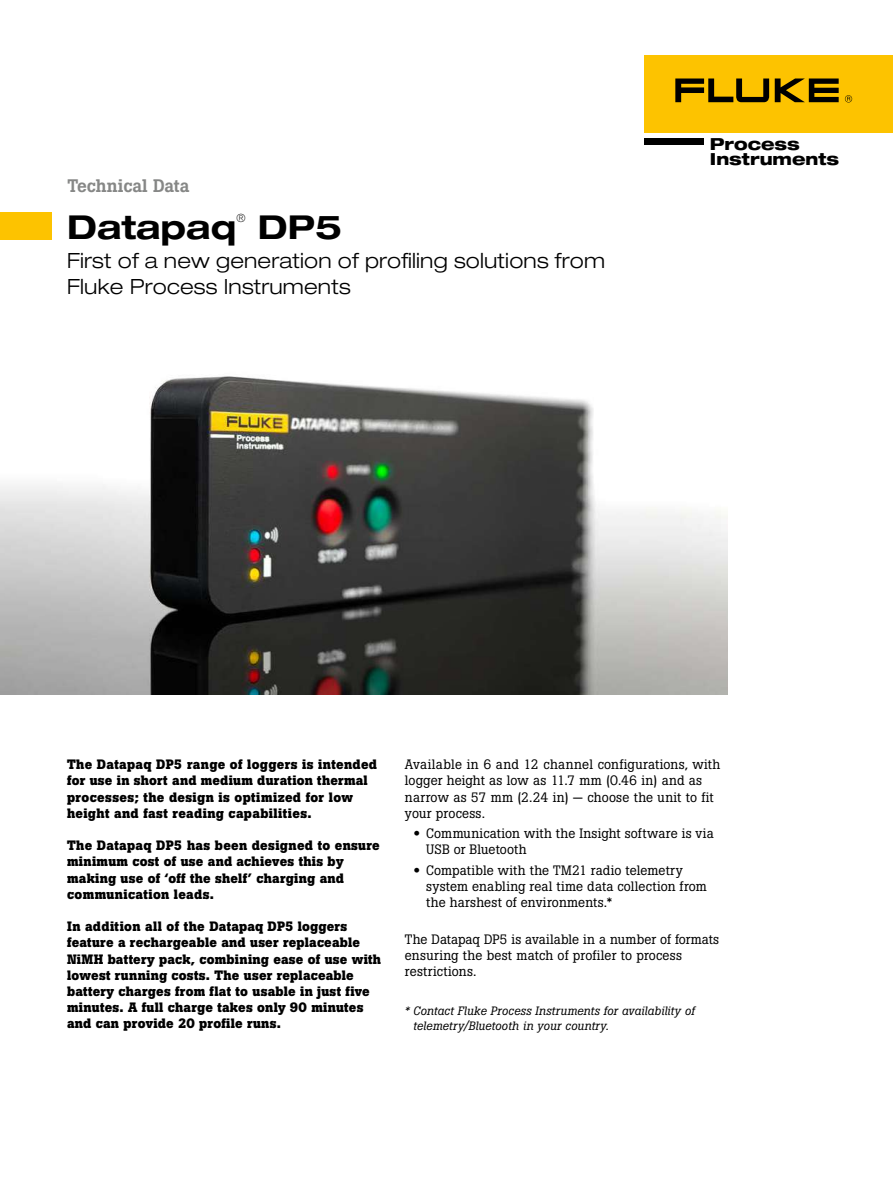
<style>
.page{position:relative;width:893px;height:1188px;background:#fff}
.page>*{position:absolute;margin:0;border:0;box-sizing:border-box;transform-origin:0 0}
.t1{font:700 expanded 33px "Helvetica Neue LT Std";color:#000}
.t2{font:300 expanded 21px/25.2px "Helvetica Neue LT Std";letter-spacing:.01em;color:#000}
.t3{font:500 18px "Boton Pro";color:#868786}
.t4{font:800 expanded 16.65px/15.5px "Helvetica Neue LT Std";letter-spacing:-.005em;color:#000}
.t5{font:700 13.5px/16.2px "Boton Pro";letter-spacing:.02em;color:#000}
.t6{font:13.5px/16.2px "Boton Pro";letter-spacing:.01em;color:#000}
.t7{font:italic 12px/14.2px "Boton Pro";letter-spacing:.01em;color:#000}
.t8{font:100 expanded 11.4px "Helvetica Neue LT Std";color:#000}
.s1{font-family:"Helvetica Neue LT Std";font-stretch:expanded}
</style>
<div class="page">
<div style="left:645px;top:55px;width:248px;height:77px;background:#fdc300"></div>
<svg style="left:775px;top:79px;width:64px;height:23px"></svg>
<svg style="left:675px;top:79px;width:94px;height:23px"></svg>
<div style="left:645px;top:138px;width:59px;height:6px;background:#000"></div>
<svg style="left:845px;top:95px;width:7px;height:8px"></svg>
<div style="left:0;top:213px;width:52px;height:27px;background:#fdc300"></div>
<img style="left:0;top:376px;width:727px;height:319px">
<h3 class="t3" style="left:67px;top:174px;width:124px">Technical Data</h3>
<h1 class="t1" style="left:67px;top:206px;width:171px">Datapaq</h1>
<p class="t8" style="left:236px;top:211px;width:11px">®</p>
<h1 class="t1" style="left:258px;top:206px;width:86px">DP5</h1>
<h2 class="t2" style="left:67px;top:248px;width:539px">First of a new generation of profiling solutions from<br>Fluke Process Instruments</h2>
<p class="t4" style="left:710px;top:136px;width:131px">Process<br>Instruments</p>
<p class="t5" style="left:67px;top:756px;width:311px">The Datapaq DP5 range of loggers is intended for use in short and medium duration thermal processes; the design is optimized for low height and fast reading capabilities.</p>
<p class="t5" style="left:67px;top:837px;width:314px">The Datapaq DP5 has been designed to ensure minimum cost of use and achieves this by making use of ‘off the shelf’ charging and communication leads.</p>
<p class="t5" style="left:67px;top:918px;width:315px">In addition all of the Datapaq DP5 loggers feature a rechargeable and user replaceable NiMH battery pack, combining ease of use with lowest running costs. The user replaceable battery charges from flat to usable in just five minutes. A full charge takes only 90 minutes and can provide 20 profile runs.</p>
<p class="t6" style="left:405px;top:756px;width:317px">Available in 6 and 12 channel configurations, with logger height as low as 11.7 mm (0.46 in) and as narrow as 57 mm (2.24 in) — choose the unit to fit your process.</p>
<p class="t6" style="left:426px;top:825px;width:289px;text-indent:-13px"><span class="s1">•</span> Communication with the Insight software is via<br>USB or Bluetooth</p>
<p class="t6" style="left:426px;top:862px;width:282px;text-indent:-13px"><span class="s1">•</span> Compatible with the TM21 radio telemetry system enabling real time data collection from the harshest of environments.*</p>
<p class="t6" style="left:405px;top:931px;width:316px">The Datapaq DP5 is available in a number of formats ensuring the best match of profiler to process restrictions.</p>
<p class="t7" style="left:413px;top:1004px;width:283px;text-indent:-8px">* Contact Fluke Process Instruments for availability of telemetry/Bluetooth in your country.</p>
</div>
